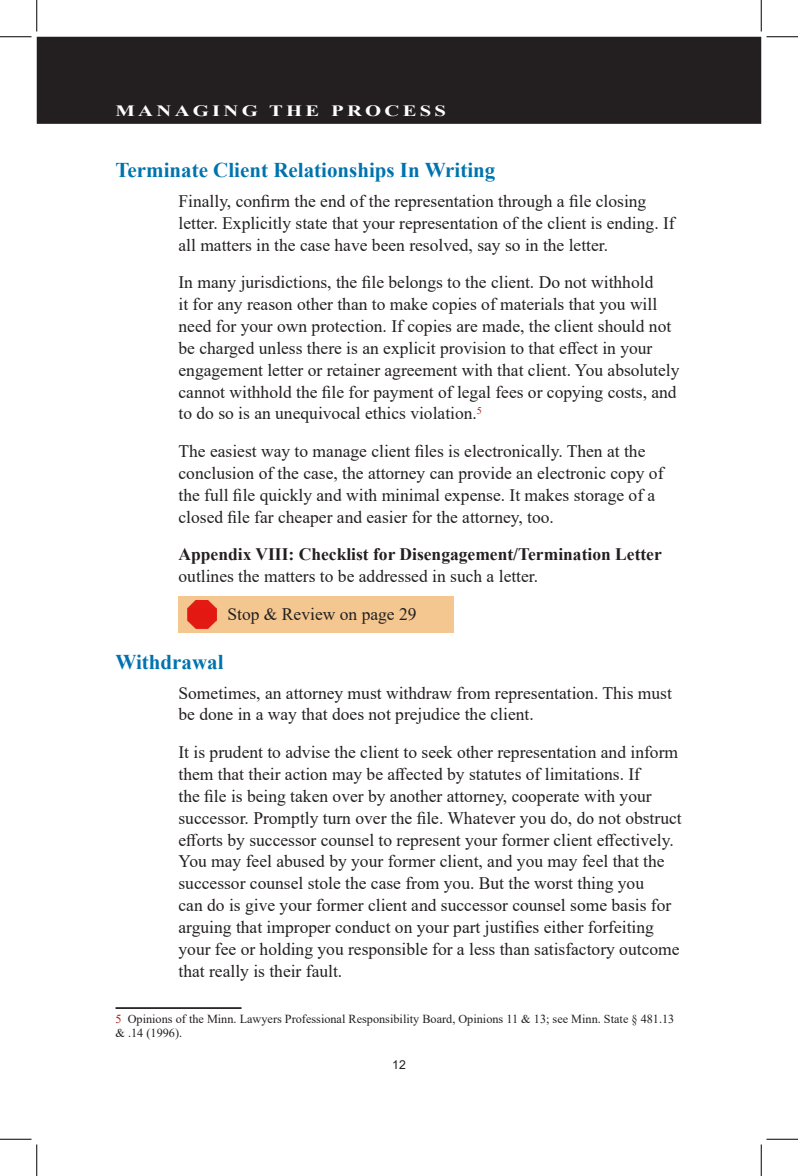
<style>
.page{position:relative;width:798px;height:1176px;background:#fff}
.page>*{position:absolute;margin:0;border:0;box-sizing:border-box;transform-origin:0 0}
.t1{font:700 21px "Times New Roman";color:#0073ae}
.t2{font:17.5px/21.9px "Times New Roman";color:#231f20}
.t3{font:700 17.5px "Times New Roman";color:#231f20}
.t4{font:700 15.75px "Times New Roman";letter-spacing:.16em;color:#fff;scale:1.31 1}
.t5{font:12.25px/14.7px "Times New Roman";color:#231f20}
.t6{font:12.25px "Arial";color:#231f20}
.s1{color:#b41d15}
</style>
<div class="page">
<div style="left:38px;top:38px;width:722px;height:85px;background:#231f20"></div>
<div style="left:37px;top:37px;width:724px;height:87px;border:2px solid #231f20"></div>
<div style="left:178px;top:596px;width:276px;height:37px;background:#f4c790"></div>
<img style="left:188px;top:601px;width:28px;height:28px">
<hr style="left:116px;top:1007px;width:126px;height:2px;background:#231f20">
<hr style="left:0;top:36px;width:32px;height:1px;background:#000">
<hr style="left:766px;top:36px;width:32px;height:1px;background:#000">
<hr style="left:0;top:1139px;width:32px;height:1px;background:#000">
<hr style="left:766px;top:1139px;width:32px;height:1px;background:#000">
<hr style="left:36px;top:0;width:1px;height:32px;background:#000">
<hr style="left:36px;top:1144px;width:1px;height:32px;background:#000">
<hr style="left:761px;top:0;width:1px;height:32px;background:#000">
<hr style="left:761px;top:1144px;width:1px;height:32px;background:#000">
<p class="t4" style="left:116px;top:99px;width:254px">MANAGING THE PROCESS</p>
<p class="t1" style="left:116px;top:155px;width:381px">Terminate Client Relationships In Writing</p>
<p class="t2" style="left:178px;top:189px;width:498px">Finally, confirm the end of the representation through a file closing letter. Explicitly state that your representation of the client is ending. If all matters in the case have been resolved, say so in the letter.</p>
<p class="t2" style="left:178px;top:271px;width:503px">In many jurisdictions, the file belongs to the client. Do not withhold<br>it for any reason other than to make copies of materials that you will need for your own protection. If copies are made, the client should not be charged unless there is an explicit provision to that effect in your engagement letter or retainer agreement with that client. You absolutely cannot withhold the file for payment of legal fees or copying costs, and to do so is an unequivocal ethics violation.<sup>5</sup></p>
<p class="t2" style="left:178px;top:440px;width:487px">The easiest way to manage client files is electronically. Then at the conclusion of the case, the attorney can provide an electronic copy of the full file quickly and with minimal expense. It makes storage of a closed file far cheaper and easier for the attorney, too.</p>
<p class="t3" style="left:178px;top:542px;width:485px">Appendix VIII: Checklist for Disengagement/Termination Letter</p>
<p class="t2" style="left:228px;top:557px;width:312px;line-height:37.4px;text-indent:-49px">outlines the matters to be addressed in such a letter.<br>Stop &amp; Review on page 29</p>
<p class="t1" style="left:116px;top:647px;width:110px">Withdrawal</p>
<p class="t2" style="left:178px;top:681px;width:495px">Sometimes, an attorney must withdraw from representation. This must be done in a way that does not prejudice the client.</p>
<p class="t2" style="left:178px;top:741px;width:505px">It is prudent to advise the client to seek other representation and inform them that their action may be affected by statutes of limitations. If<br>the file is being taken over by another attorney, cooperate with your successor. Promptly turn over the file. Whatever you do, do not obstruct efforts by successor counsel to represent your former client effectively.<br>You may feel abused by your former client, and you may feel that the successor counsel stole the case from you. But the worst thing you<br>can do is give your former client and successor counsel some basis for arguing that improper conduct on your part justifies either forfeiting your fee or holding you responsible for a less than satisfactory outcome that really is their fault.</p>
<p class="t5" style="left:116px;top:1011px;width:560px"><span class="s1">5</span> Opinions of the Minn. Lawyers Professional Responsibility Board, Opinions 11 &amp; 13; see Minn. State § 481.13 &amp; .14 (1996).</p>
<p class="t6" style="left:392px;top:1057px;width:15px">12</p>
</div>
